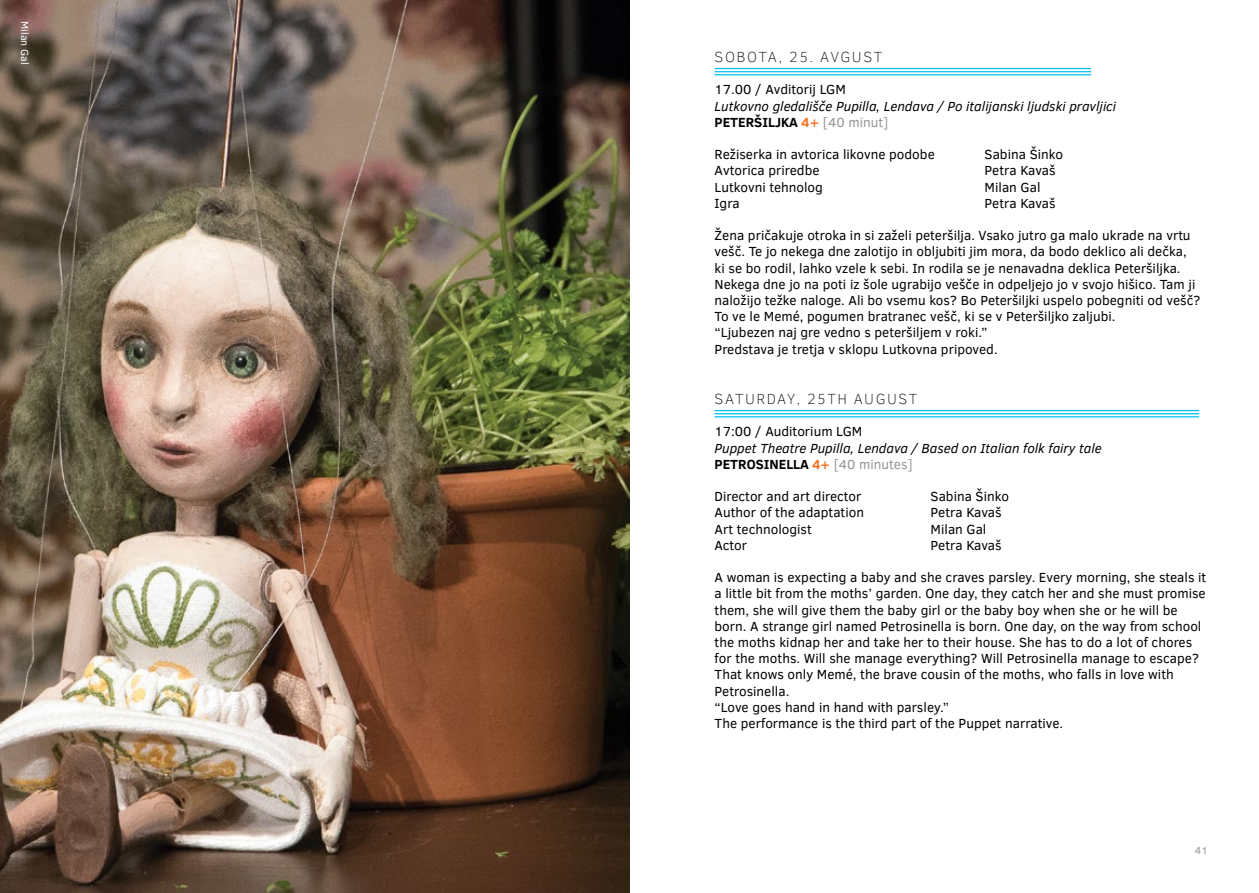
<style>
.page{position:relative;width:1259px;height:893px;background:#fff}
.page>*{position:absolute;margin:0;border:0;box-sizing:border-box;transform-origin:0 0}
.t1{font:100 15px "Clear Sans";letter-spacing:.1em;color:#000}
.t2{font:13.5px/16.2px "Clear Sans";color:#000}
.t3{font:italic 13.5px/16.2px "Clear Sans";color:#000}
.t4{font:10.5px "Clear Sans";color:#fff}
.t5{font:10.5px "Clear Sans";color:#939598}
.s1{font-weight:700;font-style:normal}
.s2{font-weight:700;font-style:normal;color:#f37121}
.s3{font-style:normal;color:#939598}
</style>
<div class="page">
<hr style="left:714px;top:68px;width:377px;height:1px;background:#00c0f3">
<hr style="left:714px;top:71px;width:377px;height:1px;background:#00c0f3">
<hr style="left:714px;top:74px;width:377px;height:1px;background:#00c0f3">
<hr style="left:714px;top:410px;width:485px;height:1px;background:#00c0f3">
<hr style="left:714px;top:413px;width:485px;height:1px;background:#00c0f3">
<hr style="left:714px;top:416px;width:485px;height:1px;background:#00c0f3">
<img style="left:0;top:0;width:629px;height:893px">
<p class="t4" style="left:32px;top:21px;width:45px;rotate:90deg">Milan Gal</p>
<p class="t1" style="left:714px;top:47px;width:169px">SOBOTA, 25. AVGUST</p>
<p class="t2" style="left:714px;top:81px;width:133px">17.00 / Avditorij LGM</p>
<p class="t3" style="left:714px;top:98px;width:403px">Lutkovno gledališče Pupilla, Lendava / Po italijanski ljudski pravljici<br><span class="s1">PETERŠILJKA</span> <span class="s2">4+</span> <span class="s3">[40 minut]</span></p>
<p class="t2" style="left:714px;top:146px;width:222px">Režiserka in avtorica likovne podobe</p>
<p class="t2" style="left:984px;top:146px;width:80px">Sabina Šinko</p>
<p class="t2" style="left:714px;top:162px;width:106px">Avtorica priredbe</p>
<p class="t2" style="left:984px;top:162px;width:72px">Petra Kavaš</p>
<p class="t2" style="left:714px;top:179px;width:110px">Lutkovni tehnolog</p>
<p class="t2" style="left:984px;top:179px;width:57px">Milan Gal</p>
<p class="t2" style="left:714px;top:195px;width:27px">Igra</p>
<p class="t2" style="left:984px;top:195px;width:72px">Petra Kavaš</p>
<p class="t2" style="left:714px;top:227px;width:487px">Žena pričakuje otroka in si zaželi peteršilja. Vsako jutro ga malo ukrade na vrtu vešč. Te jo nekega dne zalotijo in obljubiti jim mora, da bodo deklico ali dečka,<br>ki se bo rodil, lahko vzele k sebi. In rodila se je nenavadna deklica Peteršiljka.<br>Nekega dne jo na poti iz šole ugrabijo vešče in odpeljejo jo v svojo hišico. Tam ji naložijo težke naloge. Ali bo vsemu kos? Bo Peteršiljki uspelo pobegniti od vešč?<br>To ve le Memé, pogumen bratranec vešč, ki se v Peteršiljko zaljubi.<br>“Ljubezen naj gre vedno s peteršiljem v roki.”<br>Predstava je tretja v sklopu Lutkovna pripoved.</p>
<p class="t1" style="left:714px;top:389px;width:204px">SATU RDAY, 25th AU GU ST</p>
<p class="t2" style="left:714px;top:423px;width:149px">17:00 / Auditorium LGM</p>
<p class="t3" style="left:714px;top:440px;width:389px">Puppet Theatre Pupilla, Lendava / Based on Italian folk fairy tale<br><span class="s1">PETROSINELLA</span> <span class="s2">4+</span> <span class="s3">[40 minutes]</span></p>
<p class="t2" style="left:714px;top:488px;width:149px">Director and art director</p>
<p class="t2" style="left:930px;top:488px;width:80px">Sabina Šinko</p>
<p class="t2" style="left:714px;top:504px;width:151px">Author of the adaptation</p>
<p class="t2" style="left:930px;top:504px;width:72px">Petra Kavaš</p>
<p class="t2" style="left:714px;top:521px;width:99px">Art technologist</p>
<p class="t2" style="left:930px;top:521px;width:57px">Milan Gal</p>
<p class="t2" style="left:714px;top:537px;width:34px">Actor</p>
<p class="t2" style="left:930px;top:537px;width:72px">Petra Kavaš</p>
<p class="t2" style="left:714px;top:569px;width:493px">A woman is expecting a baby and she craves parsley. Every morning, she steals it a little bit from the moths’ garden. One day, they catch her and she must promise them, she will give them the baby girl or the baby boy when she or he will be born. A strange girl named Petrosinella is born. One day, on the way from school the moths kidnap her and take her to their house. She has to do a lot of chores for the moths. Will she manage everything? Will Petrosinella manage to escape?<br>That knows only Memé, the brave cousin of the moths, who falls in love with Petrosinella.<br>“Love goes hand in hand with parsley.”<br>The performance is the third part of the Puppet narrative.</p>
<p class="t5" style="left:1195px;top:844px;width:14px">41</p>
</div>
